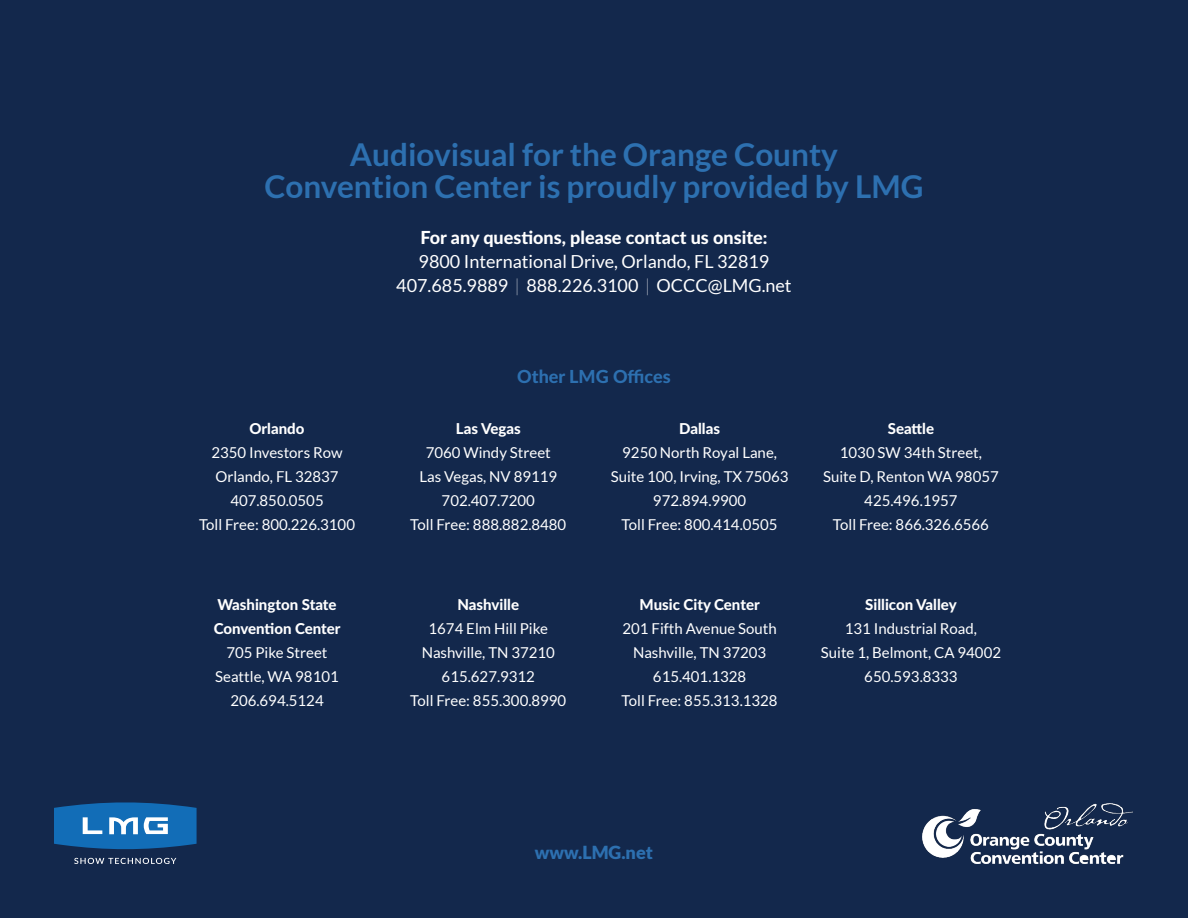
<style>
.page{position:relative;width:1188px;height:918px;background:#13284c}
.page>*{position:absolute;margin:0;border:0;box-sizing:border-box;transform-origin:0 0}
.t1{font:700 31.5px/31.5px "Lato";color:#2d70b0;text-align:center}
.t2{font:18px "Lato";color:#fff}
.t3{font:800 18px "Lato";color:#fff}
.t4{font:800 18px "Lato";color:#2d70b0}
.t5{font:900 18px "Lato";color:#2d70b0}
.t6{font:15px/24px "Lato";color:#fff;text-align:center}
.t7{font:800 15px/24px "Lato";color:#fff;text-align:center}
.s1{font-weight:100}
.s2{font-weight:400}
.s3{font-weight:800}
</style>
<div class="page">
<svg style="left:54px;top:802px;width:143px;height:48px;background:#2974b2"></svg>
<svg style="left:74px;top:858px;width:102px;height:6px"></svg>
<img style="left:922px;top:804px;width:211px;height:60px">
<p class="t1" style="left:264px;top:139px;width:660px">Audiovisual for the Orange County<br>Convention Center is proudly provided by LMG</p>
<p class="t3" style="left:420px;top:224px;width:349px">For any questions, please contact us onsite:</p>
<p class="t2" style="left:419px;top:251px;width:352px">9800 International Drive, Orlando, FL 32819</p>
<p class="t2" style="left:396px;top:275px;width:397px">407.685.9889 <span class="s1">|</span> 888.226.3100 <span class="s1">|</span> OCCC@LMG.net</p>
<p class="t7" style="left:250px;top:416px;width:56px">Orlando</p>
<p class="t6" style="left:211px;top:440px;width:133px">2350 Investors Row</p>
<p class="t6" style="left:215px;top:464px;width:125px">Orlando, FL 32837</p>
<p class="t6" style="left:230px;top:488px;width:95px">407.850.0505</p>
<p class="t6" style="left:199px;top:512px;width:158px">Toll Free: 800.226.3100</p>
<p class="t7" style="left:214px;top:592px;width:128px">Washington State<br>Convention Center<br><span class="s2">705 Pike Street</span></p>
<p class="t6" style="left:215px;top:664px;width:125px">Seattle, WA 98101</p>
<p class="t6" style="left:230px;top:688px;width:95px">206.694.5124</p>
<p class="t4" style="left:517px;top:364px;width:155px">Other LMG Offices</p>
<p class="t7" style="left:456px;top:416px;width:66px">Las Vegas</p>
<p class="t6" style="left:410px;top:440px;width:158px">7060 Windy Street<br>Las Vegas, NV 89119<br>702.407.7200<br>Toll Free: 888.882.8480</p>
<p class="t6" style="left:422px;top:592px;width:135px"><span class="s3">Nashville<br></span>1674 Elm Hill Pike<br>Nashville, TN 37210</p>
<p class="t6" style="left:410px;top:664px;width:158px">615.627.9312<br>Toll Free: 855.300.8990</p>
<p class="t7" style="left:679px;top:416px;width:42px">Dallas</p>
<p class="t6" style="left:611px;top:440px;width:179px">9250 North Royal Lane,<br>Suite 100, Irving, TX 75063</p>
<p class="t6" style="left:622px;top:488px;width:158px">972.894.9900<br>Toll Free: 800.414.0505</p>
<p class="t7" style="left:640px;top:592px;width:122px">Music City Center</p>
<p class="t6" style="left:623px;top:616px;width:156px">201 Fifth Avenue South</p>
<p class="t6" style="left:633px;top:640px;width:135px">Nashville, TN 37203</p>
<p class="t6" style="left:653px;top:664px;width:95px">615.401.1328</p>
<p class="t6" style="left:622px;top:688px;width:158px">Toll Free: 855.313.1328</p>
<p class="t7" style="left:888px;top:416px;width:48px">Seattle</p>
<p class="t6" style="left:823px;top:440px;width:177px">1030 SW 34th Street,<br>Suite D, Renton WA 98057<br>425.496.1957<br>Toll Free: 866.326.6566</p>
<p class="t7" style="left:865px;top:592px;width:93px">Sillicon Valley</p>
<p class="t6" style="left:821px;top:616px;width:182px">131 Industrial Road,<br>Suite 1, Belmont, CA 94002</p>
<p class="t6" style="left:864px;top:664px;width:95px">650.593.8333</p>
<p class="t5" style="left:535px;top:842px;width:120px">www.LMG.net</p>
</div>
